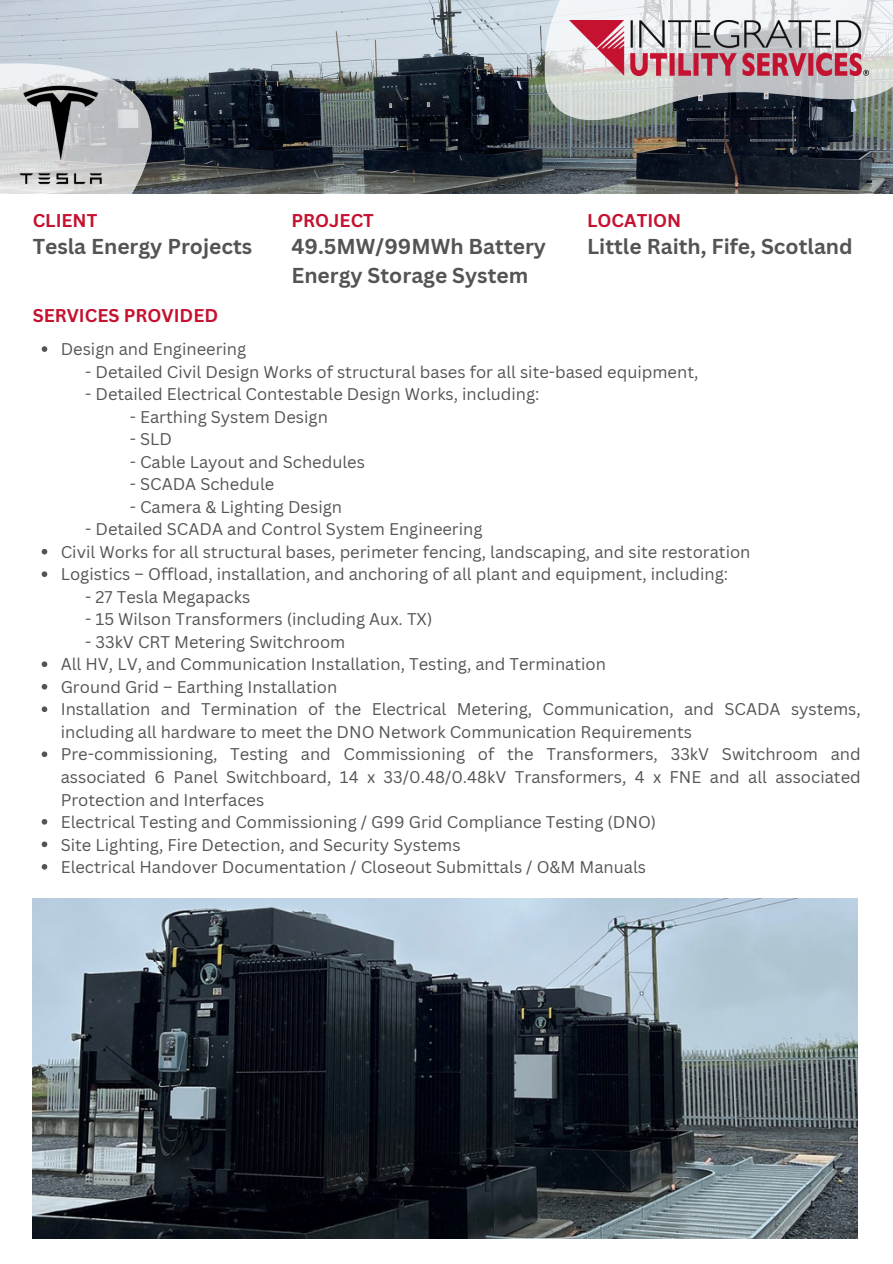
<style>
.page{position:relative;width:893px;height:1264px;background:#fff}
.page>*{position:absolute;margin:0;border:0;box-sizing:border-box;transform-origin:0 0}
.t1{font:700 21px/29.2px "Canva Sans";color:#545454}
.t2{font:700 18px "Canva Sans";color:#c41230}
.t3{font:16.5px/22.5px "Canva Sans";color:#545454}
</style>
<div class="page">
<img style="left:170px;top:0;width:352px;height:194px">
<svg style="left:0;top:0;width:170px;height:350px"></svg>
<svg style="left:522px;top:0;width:370px;height:194px;background:#757b7e"></svg>
<img style="left:569px;top:20px;width:299px;height:55px">
<img style="left:12px;top:75px;width:95px;height:113px">
<img style="left:33px;top:898px;width:824px;height:340px">
<svg style="left:42px;top:346px;width:5px;height:6px"></svg>
<svg style="left:42px;top:549px;width:5px;height:5px"></svg>
<svg style="left:42px;top:571px;width:5px;height:6px"></svg>
<svg style="left:42px;top:661px;width:5px;height:6px"></svg>
<svg style="left:42px;top:684px;width:5px;height:5px"></svg>
<svg style="left:42px;top:706px;width:5px;height:6px"></svg>
<svg style="left:42px;top:751px;width:5px;height:6px"></svg>
<svg style="left:42px;top:819px;width:5px;height:5px"></svg>
<svg style="left:42px;top:841px;width:5px;height:6px"></svg>
<svg style="left:42px;top:864px;width:5px;height:5px"></svg>
<p class="t2" style="left:33px;top:207px;width:66px">CLIENT</p>
<p class="t2" style="left:291px;top:207px;width:84px">PROJECT</p>
<h2 class="t1" style="left:33px;top:231px;width:221px">Tesla Energy Projects</h2>
<h2 class="t1" style="left:291px;top:231px;width:256px">49.5MW/99MWh Battery<br>Energy Storage System</h2>
<h1 class="t2" style="left:587px;top:207px;width:96px">LOCATION</h1>
<h1 class="t1" style="left:587px;top:231px;width:267px">Little Raith, Fife, Scotland</h1>
<h1 class="t2" style="left:33px;top:303px;width:187px">SERVICES PROVIDED</h1>
<h2 class="t3" style="left:61px;top:337px;width:187px">Design and Engineering</h2>
<p class="t3" style="left:85px;top:360px;width:614px">- Detailed Civil Design Works of structural bases for all site-based equipment,</p>
<p class="t3" style="left:85px;top:382px;width:456px">- Detailed Electrical Contestable Design Works, including:</p>
<p class="t3" style="left:130px;top:405px;width:200px">- Earthing System Design</p>
<p class="t3" style="left:130px;top:427px;width:44px">- SLD</p>
<p class="t3" style="left:130px;top:450px;width:237px">- Cable Layout and Schedules</p>
<p class="t3" style="left:130px;top:472px;width:146px">- SCADA Schedule</p>
<p class="t3" style="left:130px;top:495px;width:214px">- Camera &amp; Lighting Design</p>
<p class="t3" style="left:85px;top:517px;width:399px">- Detailed SCADA and Control System Engineering</p>
<p class="t3" style="left:61px;top:540px;width:691px">Civil Works for all structural bases, perimeter fencing, landscaping, and site restoration</p>
<p class="t3" style="left:61px;top:562px;width:669px">Logistics – Offload, installation, and anchoring of all plant and equipment, including:</p>
<p class="t3" style="left:85px;top:585px;width:166px">- 27 Tesla Megapacks</p>
<p class="t3" style="left:85px;top:607px;width:348px">- 15 Wilson Transformers (including Aux. TX)</p>
<p class="t3" style="left:85px;top:630px;width:262px">- 33kV CRT Metering Switchroom</p>
<p class="t3" style="left:61px;top:652px;width:547px">All HV, LV, and Communication Installation, Testing, and Termination</p>
<p class="t3" style="left:61px;top:675px;width:278px">Ground Grid – Earthing Installation</p>
<p class="t3" style="left:61px;top:697px;width:801px">Installation and Termination of the Electrical Metering, Communication, and SCADA systems, including all hardware to meet the DNO Network Communication Requirements</p>
<p class="t3" style="left:61px;top:742px;width:801px;text-align:justify">Pre-commissioning, Testing and Commissioning of the Transformers, 33kV Switchroom and associated 6 Panel Switchboard, 14 x 33/0.48/0.48kV Transformers, 4 x FNE and all associated Protection and Interfaces</p>
<p class="t3" style="left:61px;top:810px;width:597px">Electrical Testing and Commissioning / G99 Grid Compliance Testing (DNO)</p>
<p class="t3" style="left:61px;top:832px;width:401px">Site Lighting, Fire Detection, and Security Systems</p>
<p class="t3" style="left:61px;top:855px;width:587px">Electrical Handover Documentation / Closeout Submittals / O&amp;M Manuals</p>
</div>
